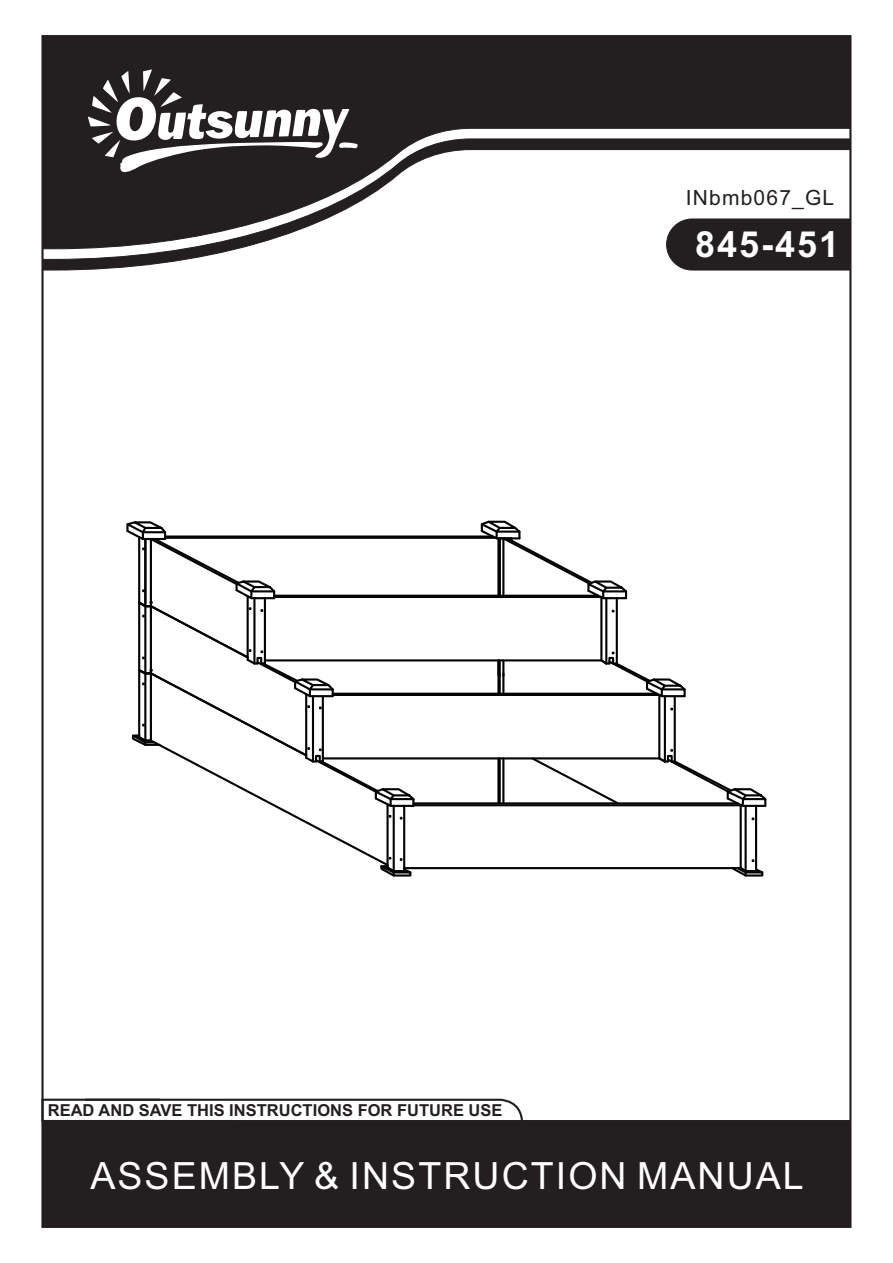
<style>
.page{position:relative;width:893px;height:1263px;background:#fff}
.page>*{position:absolute;margin:0;border:0;box-sizing:border-box;transform-origin:0 0}
.t1{font:37.5px "Arial";letter-spacing:.055em;color:#fff}
.t2{font:700 36px "Arial";letter-spacing:.055em;color:#fff}
.t3{font:21px "Arial";letter-spacing:.055em;color:#231f20}
.t4{font:700 16.5px "Arial";color:#231f20}
</style>
<div class="page">
<div style="left:42px;top:1120px;width:809px;height:108px;background:#231f20"></div>
<svg style="left:41px;top:1097px;width:483px;height:26px"></svg>
<hr style="left:404px;top:867px;width:337px;height:2px;background:#030303">
<hr style="left:413px;top:804px;width:328px;height:2px;background:#030303">
<hr style="left:413px;top:802px;width:325px;height:2px;background:#030303">
<hr style="left:323px;top:757px;width:336px;height:2px;background:#030303">
<hr style="left:333px;top:694px;width:326px;height:2px;background:#030303">
<hr style="left:333px;top:693px;width:324px;height:2px;background:#030303">
<hr style="left:265px;top:659px;width:336px;height:2px;background:#030303">
<hr style="left:165px;top:537px;width:330px;height:2px;background:#030303">
<hr style="left:165px;top:535px;width:328px;height:3px;background:#030303">
<hr style="left:274px;top:596px;width:327px;height:2px;background:#030303">
<hr style="left:274px;top:595px;width:324px;height:2px;background:#030303">
<svg style="left:126px;top:521px;width:290px;height:356px"></svg>
<svg style="left:479px;top:520px;width:288px;height:357px"></svg>
<svg style="left:42px;top:35px;width:809px;height:103px;background:#2f2c2d"></svg>
<svg style="left:42px;top:138px;width:809px;height:133px"></svg>
<svg style="left:88px;top:69px;width:272px;height:108px"></svg>
<p class="t3" style="left:686px;top:190px;width:150px">INbmb067_GL</p>
<h2 class="t2" style="left:695px;top:231px;width:146px">845-451</h2>
<p class="t4" style="left:48px;top:1104px;width:456px">READ AND SAVE THIS INSTRUCTIONS FOR FUTURE USE</p>
<h1 class="t1" style="left:90px;top:1162px;width:715px">ASSEMBLY &amp; INSTRUCTION MANUAL</h1>
</div>
